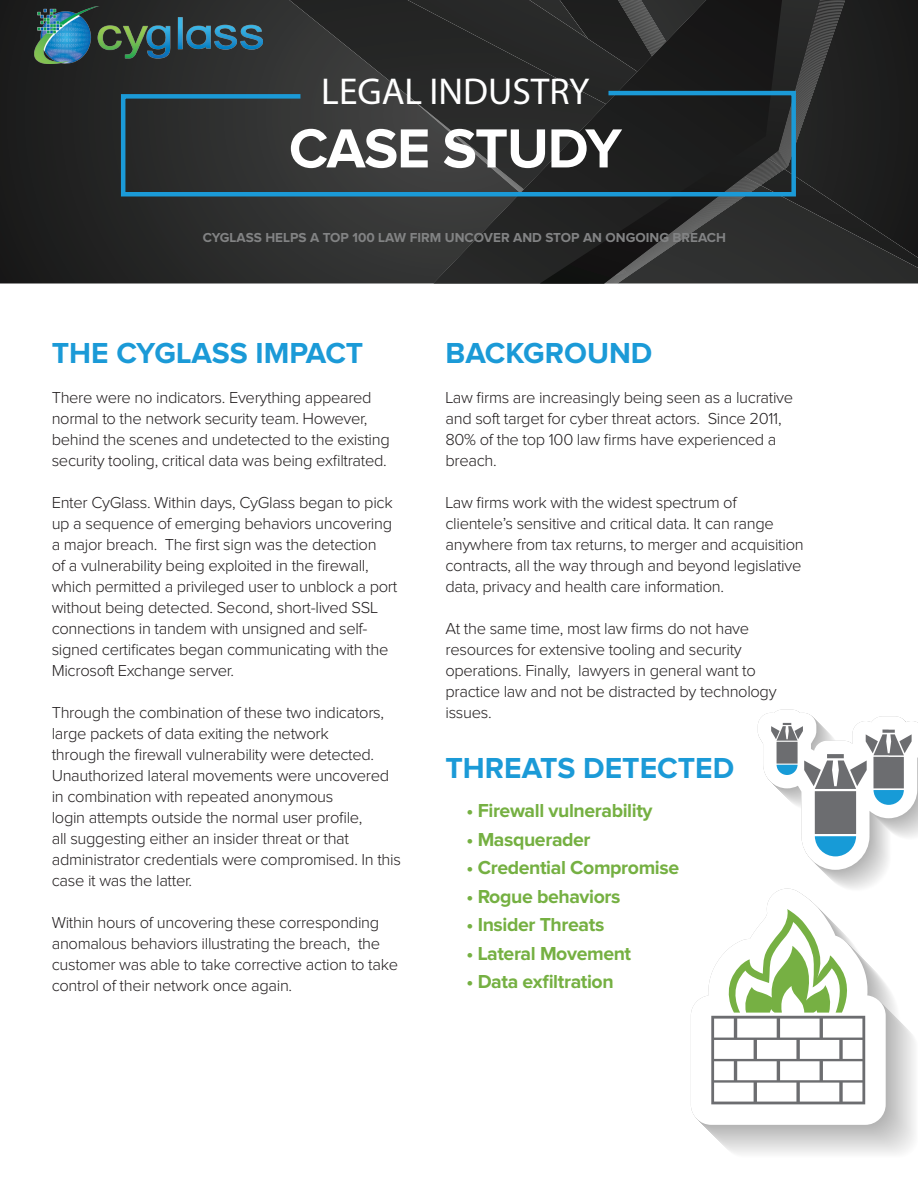
<style>
.page{position:relative;width:918px;height:1188px;background:#fff}
.page>*{position:absolute;margin:0;border:0;box-sizing:border-box;transform-origin:0 0}
.t1{font:700 57px "Proxima Nova";letter-spacing:-.025em;color:#fff}
.t2{font:37.5px "Myriad Pro";color:#fff}
.subheadline{font:700 30px "Proxima Nova";color:#1b9ad7}
.t3{font:700 19.5px "Proxima Nova";letter-spacing:-.02em;color:#75b042}
.t4{font:300 16.5px/21px "Proxima Nova";letter-spacing:-.02em;color:#231f20}
.subheadline-2{font:700 13.5px "Proxima Nova";color:#828384}
</style>
<div class="page">
<svg style="left:691px;top:892px;width:195px;height:233px"></svg>
<svg style="left:711px;top:909px;width:154px;height:195px"></svg>
<svg style="left:758px;top:710px;width:160px;height:182px"></svg>
<svg style="left:0;top:0;width:289px;height:284px;background:#242524"></svg>
<svg style="left:289px;top:0;width:629px;height:284px;background:#272828"></svg>
<svg style="left:405px;top:0;width:440px;height:284px;background:#2b2b2b"></svg>
<svg style="left:433px;top:0;width:107px;height:284px;background:#2a2b2a"></svg>
<svg style="left:540px;top:0;width:280px;height:284px;background:#272827"></svg>
<svg style="left:119px;top:89px;width:679px;height:110px;background:#2c353a"></svg>
<img style="left:34px;top:6px;width:228px;height:58px">
<p class="t2" style="left:321px;top:69px;width:270px">LEGAL INDUSTRY</p>
<p class="t1" style="left:289px;top:122px;width:335px">CASE STUDY</p>
<p class="subheadline-2" style="left:203px;top:231px;width:525px">CYGLASS HELPS A TOP 100 LAW FIRM UNCOVER AND STOP AN ONGOING BREACH</p>
<p class="subheadline" style="left:52px;top:339px;width:313px">THE CYGLASS IMPACT</p>
<p class="t4" style="left:52px;top:388px;width:340px">There were no indicators. Everything appeared normal to the network security team. However, behind the scenes and undetected to the existing security tooling, critical data was being exfiltrated.</p>
<p class="t4" style="left:52px;top:493px;width:347px">Enter CyGlass. Within days, CyGlass began to pick up a sequence of emerging behaviors uncovering a major breach. The first sign was the detection<br>of a vulnerability being exploited in the firewall, which permitted a privileged user to unblock a port without being detected. Second, short-lived SSL connections in tandem with unsigned and self&shy;signed certificates began communicating with the Microsoft Exchange server.</p>
<p class="t4" style="left:52px;top:703px;width:351px">Through the combination of these two indicators, large packets of data exiting the network<br>through the firewall vulnerability were detected.<br>Unauthorized lateral movements were uncovered in combination with repeated anonymous<br>login attempts outside the normal user profile,<br>all suggesting either an insider threat or that administrator credentials were compromised. In this case it was the latter.</p>
<p class="t4" style="left:52px;top:913px;width:348px">Within hours of uncovering these corresponding anomalous behaviors illustrating the breach, the customer was able to take corrective action to take control of their network once again.</p>
<p class="subheadline" style="left:446px;top:339px;width:208px">BACKGROUND</p>
<p class="t4" style="left:446px;top:388px;width:349px">Law firms are increasingly being seen as a lucrative and soft target for cyber threat actors. Since 2011, 80% of the top 100 law firms have experienced a breach.</p>
<p class="t4" style="left:446px;top:493px;width:360px">Law firms work with the widest spectrum of clientele’s sensitive and critical data. It can range anywhere from tax returns, to merger and acquisition contracts, all the way through and beyond legislative data, privacy and health care information.</p>
<p class="t4" style="left:446px;top:619px;width:333px">At the same time, most law firms do not have resources for extensive tooling and security operations. Finally, lawyers in general want to practice law and not be distracted by technology issues.</p>
<p class="subheadline" style="left:446px;top:754px;width:290px">THREATS DETECTED</p>
<p class="t3" style="left:466px;top:802px;width:188px">• Firewall vulnerability</p>
<p class="t3" style="left:467px;top:830px;width:126px">• Masquerader</p>
<p class="t3" style="left:467px;top:859px;width:214px">• Credential Compromise</p>
<p class="t3" style="left:467px;top:887px;width:155px">• Rogue behaviors</p>
<p class="t3" style="left:467px;top:916px;width:139px">• Insider Threats</p>
<p class="t3" style="left:467px;top:944px;width:166px">• Lateral Movement</p>
<p class="t3" style="left:467px;top:973px;width:149px">• Data exfiltration</p>
</div>
